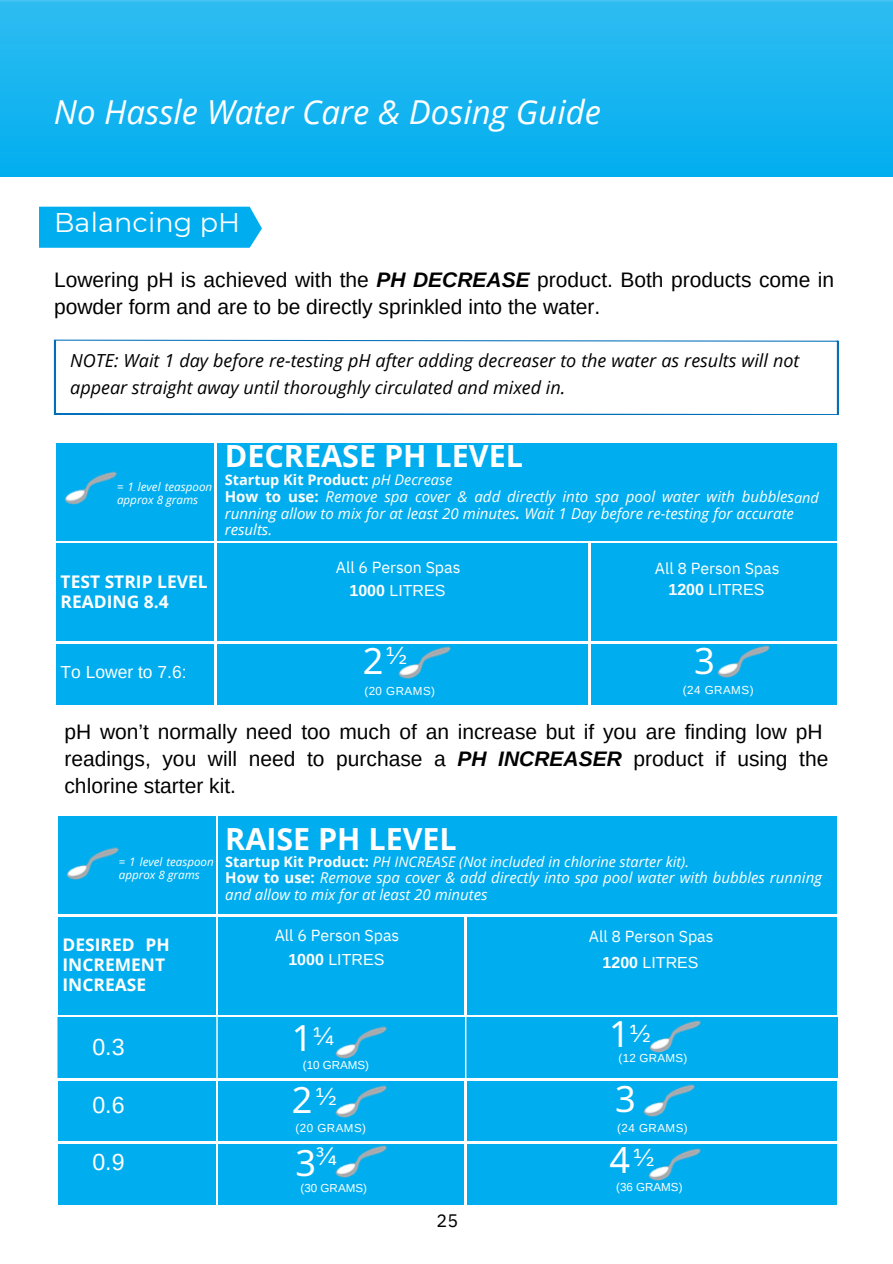
<style>
.page{position:relative;width:893px;height:1264px;background:#fff}
.page>*{position:absolute;margin:0;border:0;box-sizing:border-box;transform-origin:0 0}
.t1{font:36.3px "Noto Sans";color:#fff}
.t2{font:36.15px/61.7px "Noto Sans";color:#fff}
.t3{font:italic 33px "Open Sans";color:#fff}
.t4{font:700 30.45px "Open Sans";color:#fff}
.t5{font:27px "Montserrat";letter-spacing:.005em;color:#fff}
.t6{font:25.2px "IBM Plex Sans";color:#fff}
.t7{font:24.45px "IBM Plex Sans";color:#fff}
.t8{font:23.25px "Arimo";color:#fff}
.t9{font:21px/27px "Arimo";color:#000}
.t10{font:italic 18px/27px "Open Sans";color:#000}
.t11{font:18px "IBM Plex Sans";color:#000}
.t12{font:700 17.4px/20.2px "Open Sans";color:#fff}
.t13{font:17.4px "Arimo";color:#fff}
.t14{font:16.05px "IBM Plex Sans";color:#fff}
.t15{font:16.05px "Arimo";color:#fff}
.t16{font:italic 15px/16.8px "Open Sans";color:#fff}
.t17{font:italic 14.55px "Open Sans";color:#fff}
.t18{font:700 14.55px "Open Sans";color:#fff}
.t19{font:11.55px "Arimo";letter-spacing:.03em;color:#fff}
.t20{font:italic 11.55px/13.5px "Open Sans";color:#fff}
.s1{font-weight:700;font-style:italic}
.s2{font-weight:400;font-style:italic}
.s3{font-weight:700;font-style:normal}
.s4{font-size:14.55px}
.s5{font-weight:700}
.s6{font-family:"Noto Sans";font-size:36.15px}
</style>
<div class="page">
<img style="left:0;top:0;width:892px;height:177px">
<div style="left:39px;top:207px;width:223px;height:41px;background:#00aeef"></div>
<svg style="left:54px;top:339px;width:784px;height:76px"></svg>
<div style="left:56px;top:443px;width:781px;height:262px;background:#00aeef"></div>
<hr style="left:215px;top:541px;width:125px;height:1px;background:#fff">
<hr style="left:340px;top:541px;width:124px;height:1px;background:#fff">
<hr style="left:464px;top:541px;width:125px;height:1px;background:#fff">
<hr style="left:589px;top:541px;width:125px;height:1px;background:#fff">
<hr style="left:714px;top:541px;width:125px;height:1px;background:#fff">
<hr style="left:215px;top:642px;width:125px;height:1px;background:#fff">
<hr style="left:340px;top:642px;width:124px;height:1px;background:#fff">
<hr style="left:464px;top:642px;width:125px;height:1px;background:#fff">
<hr style="left:589px;top:642px;width:125px;height:1px;background:#fff">
<hr style="left:714px;top:642px;width:125px;height:1px;background:#fff">
<hr style="left:215px;top:643px;width:1px;height:62px;background:#fff">
<hr style="left:588px;top:542px;width:2px;height:100px;background:#fff">
<hr style="left:588px;top:643px;width:2px;height:62px;background:#fff">
<hr style="left:215px;top:442px;width:1px;height:99px;background:#fff">
<hr style="left:54px;top:541px;width:161px;height:1px;background:#fff">
<hr style="left:215px;top:542px;width:1px;height:100px;background:#fff">
<hr style="left:54px;top:642px;width:161px;height:1px;background:#fff">
<img style="left:397px;top:638px;width:57px;height:51px">
<img style="left:716px;top:637px;width:57px;height:51px">
<img style="left:64px;top:464px;width:57px;height:51px">
<div style="left:57px;top:816px;width:780px;height:389px;background:#00aeef"></div>
<hr style="left:217px;top:914px;width:124px;height:2px;background:#fff">
<hr style="left:341px;top:914px;width:124px;height:2px;background:#fff">
<hr style="left:465px;top:914px;width:125px;height:2px;background:#fff">
<hr style="left:590px;top:914px;width:124px;height:2px;background:#fff">
<hr style="left:714px;top:914px;width:125px;height:2px;background:#fff">
<hr style="left:217px;top:1015px;width:124px;height:1px;background:#fff">
<hr style="left:341px;top:1015px;width:124px;height:1px;background:#fff">
<hr style="left:465px;top:1015px;width:125px;height:1px;background:#fff">
<hr style="left:590px;top:1015px;width:124px;height:1px;background:#fff">
<hr style="left:714px;top:1015px;width:125px;height:1px;background:#fff">
<hr style="left:217px;top:1078px;width:124px;height:1px;background:#fff">
<hr style="left:341px;top:1078px;width:124px;height:1px;background:#fff">
<hr style="left:465px;top:1078px;width:125px;height:1px;background:#fff">
<hr style="left:590px;top:1078px;width:124px;height:1px;background:#fff">
<hr style="left:714px;top:1078px;width:125px;height:1px;background:#fff">
<hr style="left:216px;top:1079px;width:2px;height:62px;background:#fff">
<hr style="left:216px;top:1016px;width:2px;height:62px;background:#fff">
<hr style="left:56px;top:1078px;width:161px;height:1px;background:#fff">
<hr style="left:465px;top:916px;width:1px;height:99px;background:#fff">
<hr style="left:465px;top:1079px;width:1px;height:62px;background:#fff">
<hr style="left:465px;top:1143px;width:1px;height:62px;background:#fff">
<hr style="left:217px;top:1141px;width:124px;height:2px;background:#fff">
<hr style="left:341px;top:1141px;width:124px;height:2px;background:#fff">
<hr style="left:465px;top:1141px;width:125px;height:2px;background:#fff">
<hr style="left:590px;top:1141px;width:124px;height:2px;background:#fff">
<hr style="left:714px;top:1141px;width:125px;height:2px;background:#fff">
<hr style="left:56px;top:1141px;width:161px;height:2px;background:#fff">
<hr style="left:216px;top:1143px;width:2px;height:62px;background:#fff">
<hr style="left:465px;top:1016px;width:1px;height:62px;background:#fff">
<hr style="left:216px;top:815px;width:2px;height:99px;background:#fff">
<hr style="left:56px;top:914px;width:161px;height:2px;background:#fff">
<hr style="left:216px;top:916px;width:2px;height:99px;background:#fff">
<hr style="left:56px;top:1015px;width:161px;height:1px;background:#fff">
<img style="left:648px;top:1012px;width:56px;height:51px">
<img style="left:334px;top:1018px;width:57px;height:51px">
<img style="left:66px;top:839px;width:57px;height:51px">
<img style="left:334px;top:1077px;width:57px;height:51px">
<img style="left:334px;top:1137px;width:57px;height:51px">
<img style="left:642px;top:1076px;width:56px;height:51px">
<img style="left:647px;top:1140px;width:57px;height:51px">
<h3 class="t3" style="left:54px;top:88px;width:548px">No Hassle Water Care &amp; Dosing Guide</h3>
<p class="t5" style="left:54px;top:205px;width:188px">Balancing pH</p>
<p class="t9" style="left:54px;top:266px;width:781px">Lowering pH is achieved with the <span class="s1">PH DECREASE</span> product. Both products come in powder form and are to be directly sprinkled into the water.</p>
<p class="t10" style="left:70px;top:347px;width:730px">NOTE: Wait 1 day before re-testing pH after adding decreaser to the water as results will not appear straight away until thoroughly circulated and mixed in.</p>
<p class="t20" style="left:117px;top:479px;width:97px">= 1 level teaspoon approx 8 grams</p>
<p class="t12" style="left:61px;top:571px;width:149px">TEST STRIP LEVEL<br>READING 8.4</p>
<h3 class="t4" style="left:225px;top:435px;width:300px">DECREASE PH LEVEL</h3>
<p class="t18" style="left:225px;top:469px;width:229px">Startup Kit Product: <span class="s2">pH Decrease</span></p>
<p class="t16" style="left:225px;top:487px;width:595px"><span class="s3">How to use:</span> Remove spa cover &amp; add directly into spa pool water with bubbles<span class="s4">and </span>running allow to mix for at least 20 minutes<span class="s5">.</span> Wait 1 Day before re-testing for accurate results.</p>
<p class="t14" style="left:336px;top:556px;width:126px">All 6 Person Spas</p>
<p class="t15" style="left:349px;top:582px;width:97px"><span class="s5">1000</span> LITRES</p>
<p class="t14" style="left:654px;top:557px;width:126px">All 8 Person Spas</p>
<p class="t15" style="left:668px;top:580px;width:97px"><span class="s5">1200</span> LITRES</p>
<p class="t13" style="left:61px;top:662px;width:127px">To Lower to 7.6:</p>
<p class="t7" style="left:386px;top:639px;width:23px">½</p>
<h2 class="t2" style="left:362px;top:629px;width:22px">2</h2>
<h1 class="t1" style="left:694px;top:635px;width:22px">3</h1>
<p class="t19" style="left:364px;top:684px;width:72px">(20 GRAMS)</p>
<p class="t19" style="left:682px;top:683px;width:72px">(24 GRAMS)</p>
<p class="t9" style="left:64px;top:718px;width:765px">pH won’t normally need too much of an increase but if you are finding low pH readings, you will need to purchase a <span class="s1">PH INCREASER</span> product if using the chlorine starter kit.</p>
<p class="t20" style="left:119px;top:854px;width:96px">= 1 level teaspoon approx 8 grams</p>
<p class="t12" style="left:63px;top:933px;width:109px">DESIRED PH<br>INCREMENT<br>INCREASE</p>
<p class="t8" style="left:92px;top:1034px;width:34px">0.3</p>
<p class="t8" style="left:92px;top:1091px;width:34px">0.6</p>
<p class="t8" style="left:92px;top:1149px;width:34px">0.9</p>
<h3 class="t4" style="left:225px;top:817px;width:233px">RAISE PH LEVEL</h3>
<p class="t17" style="left:225px;top:851px;width:465px"><span class="s3">Startup Kit Product:</span> PH INCREASE (Not included in chlorine starter kit).</p>
<p class="t16" style="left:225px;top:868px;width:598px"><span class="s3">How to use:</span> Remove spa cover &amp; add directly into spa pool water with bubbles running and allow to mix for at least 20 minutes</p>
<p class="t14" style="left:275px;top:924px;width:126px">All 6 Person Spas</p>
<p class="t15" style="left:288px;top:950px;width:97px"><span class="s5">1000</span> LITRES</p>
<p class="t14" style="left:589px;top:925px;width:126px">All 8 Person Spas</p>
<p class="t15" style="left:602px;top:953px;width:97px"><span class="s5">1200</span> LITRES</p>
<h2 class="t2" style="left:292px;top:1006px;width:46px">1<sup>¼<br></sup>2<sup>½</sup></h2>
<p class="t6" style="left:295px;top:1139px;width:42px"><span class="s6">3</span>3⁄4</p>
<p class="t19" style="left:303px;top:1058px;width:68px">(10 GRAMS)</p>
<p class="t19" style="left:295px;top:1121px;width:72px">(20 GRAMS)</p>
<h2 class="t2" style="left:609px;top:1002px;width:22px">1</h2>
<p class="t7" style="left:629px;top:1016px;width:23px">½</p>
<p class="t19" style="left:618px;top:1051px;width:70px">(12 GRAMS)</p>
<h1 class="t1" style="left:615px;top:1072px;width:22px">3</h1>
<p class="t19" style="left:617px;top:1121px;width:72px">(24 GRAMS)</p>
<h2 class="t2" style="left:609px;top:1128px;width:22px">4</h2>
<p class="t7" style="left:633px;top:1140px;width:23px">½</p>
<p class="t19" style="left:300px;top:1181px;width:68px">(30 GRAMS)</p>
<p class="t19" style="left:616px;top:1180px;width:68px">(36 GRAMS)</p>
<p class="t11" style="left:436px;top:1208px;width:23px">25</p>
</div>
